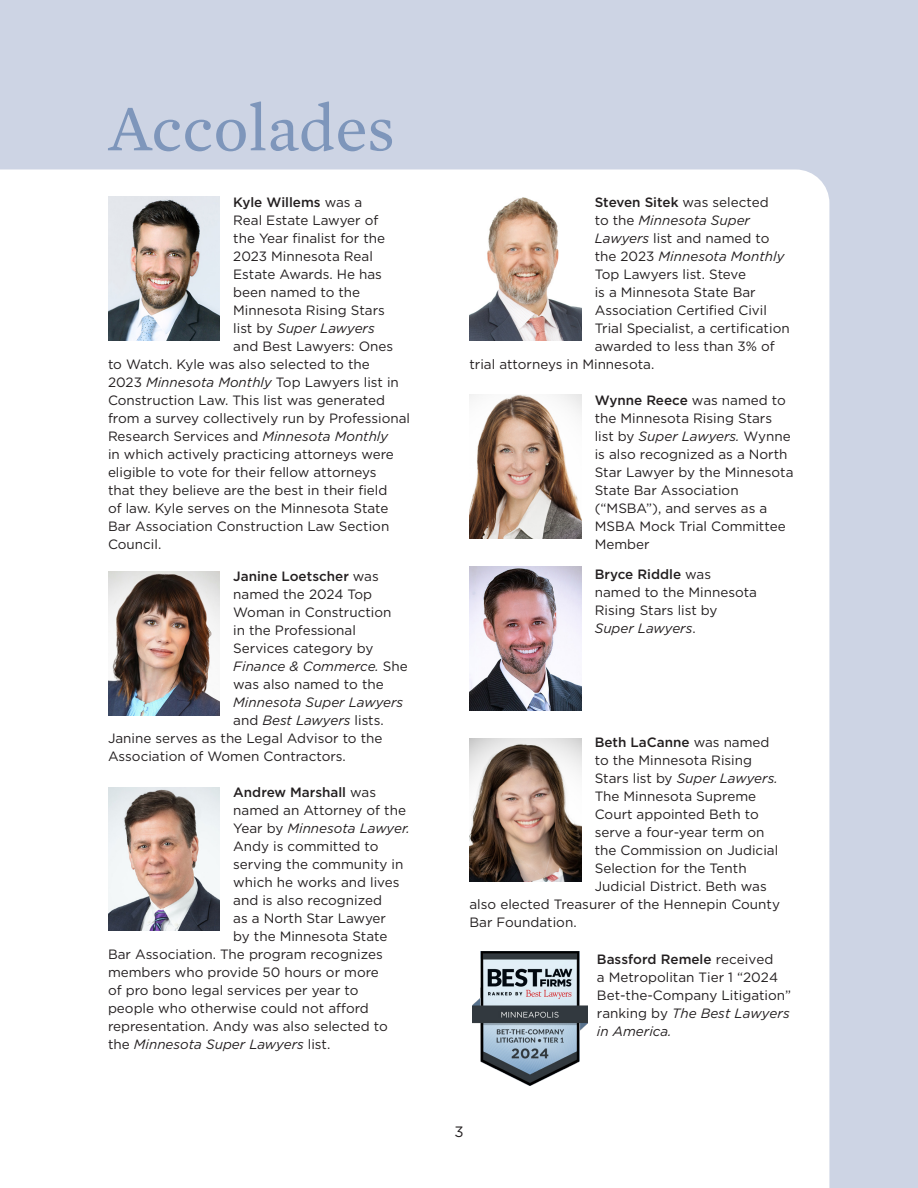
<style>
.page{position:relative;width:918px;height:1188px;background:#cdd4e4}
.page>*{position:absolute;margin:0;border:0;box-sizing:border-box;transform-origin:0 0}
.t1{font:66px "Mercury Text G2";color:#7e96bb}
.t2{font:15px "Gotham";color:#231f20}
.t3{font:13.5px/18px "Gotham";color:#231f20}
.t4{font:italic 13.5px "Gotham";color:#231f20}
.t5{font:500 13.5px "Gotham";color:#231f20}
.s1{font-weight:400}
.s2{font-style:normal}
.s3{font-style:italic}
.s4{font-weight:500}
</style>
<div class="page">
<div style="left:0;top:170px;width:829px;height:1018px;background:#fff"></div>
<img style="left:108px;top:196px;width:112px;height:144px">
<img style="left:108px;top:787px;width:112px;height:144px">
<img style="left:470px;top:196px;width:111px;height:144px">
<img style="left:470px;top:567px;width:111px;height:144px">
<img style="left:470px;top:738px;width:111px;height:144px">
<img style="left:470px;top:394px;width:111px;height:144px">
<img style="left:108px;top:572px;width:112px;height:144px">
<img style="left:473px;top:951px;width:114px;height:134px">
<p class="t1" style="left:108px;top:81px;width:288px">Accolades</p>
<p class="t5" style="left:233px;top:194px;width:131px">Kyle Willems <span class="s1">was a</span></p>
<p class="t3" style="left:233px;top:211px;width:147px">Real Estate Lawyer of</p>
<p class="t3" style="left:233px;top:229px;width:153px">the Year finalist for the</p>
<p class="t3" style="left:233px;top:247px;width:141px">2023 Minnesota Real</p>
<p class="t3" style="left:233px;top:265px;width:150px">Estate Awards. He has</p>
<p class="t3" style="left:233px;top:283px;width:129px">been named to the</p>
<p class="t3" style="left:233px;top:301px;width:153px">Minnesota Rising Stars</p>
<p class="t4" style="left:233px;top:320px;width:143px"><span class="s2">list by</span> Super Lawyers</p>
<p class="t3" style="left:233px;top:337px;width:162px">and Best Lawyers: Ones</p>
<p class="t3" style="left:108px;top:355px;width:263px">to Watch. Kyle was also selected to the</p>
<p class="t3" style="left:108px;top:373px;width:292px">2023 <span class="s3">Minnesota Monthly</span> Top Lawyers list in</p>
<p class="t3" style="left:108px;top:391px;width:279px">Construction Law. This list was generated</p>
<p class="t3" style="left:108px;top:409px;width:304px">from a survey collectively run by Professional</p>
<p class="t3" style="left:108px;top:427px;width:282px">Research Services and <span class="s3">Minnesota Monthly</span></p>
<p class="t3" style="left:108px;top:445px;width:287px">in which actively practicing attorneys were</p>
<p class="t3" style="left:108px;top:463px;width:270px">eligible to vote for their fellow attorneys</p>
<p class="t3" style="left:108px;top:481px;width:281px">that they believe are the best in their field</p>
<p class="t3" style="left:108px;top:499px;width:282px">of law. Kyle serves on the Minnesota State</p>
<p class="t3" style="left:108px;top:517px;width:283px">Bar Association Construction Law Section</p>
<p class="t3" style="left:108px;top:535px;width:55px">Council.</p>
<p class="t5" style="left:233px;top:567px;width:147px">Janine Loetscher <span class="s1">was</span></p>
<p class="t3" style="left:233px;top:585px;width:140px">named the 2024 Top</p>
<p class="t3" style="left:233px;top:603px;width:160px">Woman in Construction</p>
<p class="t3" style="left:233px;top:621px;width:124px">in the Professional</p>
<p class="t3" style="left:233px;top:639px;width:142px">Services category by</p>
<p class="t4" style="left:233px;top:657px;width:176px">Finance &amp; Commerce. <span class="s2">She</span></p>
<p class="t3" style="left:233px;top:675px;width:152px">was also named to the</p>
<p class="t4" style="left:233px;top:693px;width:172px">Minnesota Super Lawyers</p>
<p class="t4" style="left:233px;top:711px;width:152px"><span class="s2">and</span> Best Lawyers <span class="s2">lists.</span></p>
<p class="t3" style="left:108px;top:729px;width:276px">Janine serves as the Legal Advisor to the</p>
<p class="t3" style="left:108px;top:747px;width:239px">Association of Women Contractors.</p>
<p class="t5" style="left:233px;top:783px;width:144px">Andrew Marshall <span class="s1">was</span></p>
<p class="t3" style="left:233px;top:801px;width:174px">named an Attorney of the</p>
<p class="t4" style="left:233px;top:819px;width:178px"><span class="s2">Year by</span> Minnesota Lawyer.</p>
<p class="t3" style="left:233px;top:837px;width:147px">Andy is committed to</p>
<p class="t3" style="left:233px;top:855px;width:172px">serving the community in</p>
<p class="t3" style="left:233px;top:873px;width:168px">which he works and lives</p>
<p class="t3" style="left:233px;top:891px;width:150px">and is also recognized</p>
<p class="t3" style="left:233px;top:909px;width:154px">as a North Star Lawyer</p>
<p class="t3" style="left:233px;top:927px;width:156px">by the Minnesota State</p>
<p class="t3" style="left:108px;top:945px;width:276px">Bar Association. The program recognizes</p>
<p class="t3" style="left:108px;top:963px;width:272px">members who provide 50 hours or more</p>
<p class="t3" style="left:108px;top:981px;width:252px">of pro bono legal services per year to</p>
<p class="t3" style="left:108px;top:999px;width:262px">people who otherwise could not afford</p>
<p class="t3" style="left:108px;top:1017px;width:281px">representation. Andy was also selected to</p>
<p class="t4" style="left:108px;top:1035px;width:224px"><span class="s2">the</span> Minnesota Super Lawyers <span class="s2">list.</span></p>
<p class="t5" style="left:595px;top:194px;width:175px">Steven Sitek <span class="s1">was selected</span></p>
<p class="t4" style="left:595px;top:212px;width:157px"><span class="s2">to the</span> Minnesota Super</p>
<p class="t3" style="left:595px;top:229px;width:176px"><span class="s3">Lawyers</span> list and named to</p>
<p class="t4" style="left:595px;top:248px;width:191px"><span class="s2">the 2023</span> Minnesota Monthly</p>
<p class="t3" style="left:595px;top:265px;width:153px">Top Lawyers list. Steve</p>
<p class="t3" style="left:595px;top:283px;width:162px">is a Minnesota State Bar</p>
<p class="t3" style="left:595px;top:301px;width:174px">Association Certified Civil</p>
<p class="t3" style="left:595px;top:319px;width:196px">Trial Specialist, a certification</p>
<p class="t3" style="left:595px;top:337px;width:182px">awarded to less than 3% of</p>
<p class="t3" style="left:470px;top:355px;width:186px">trial attorneys in Minnesota.</p>
<p class="t3" style="left:595px;top:391px;width:200px"><span class="s4">Wynne Reece</span> was named to the Minnesota Rising Stars list by <span class="s3">Super Lawyers.</span> Wynne is also recognized as a North<br>Star Lawyer by the Minnesota<br>State Bar Association (“MSBA”), and serves as a<br>MSBA Mock Trial Committee<br>Member</p>
<p class="t3" style="left:595px;top:565px;width:164px"><span class="s4">Bryce Riddle</span> was named to the Minnesota<br>Rising Stars list by<br><span class="s3">Super Lawyers</span>.</p>
<p class="t5" style="left:595px;top:734px;width:176px">Beth LaCanne <span class="s1">was named</span></p>
<p class="t3" style="left:595px;top:751px;width:159px">to the Minnesota Rising</p>
<p class="t4" style="left:595px;top:770px;width:184px"><span class="s2">Stars list by</span> Super Lawyers.</p>
<p class="t3" style="left:595px;top:787px;width:163px">The Minnesota Supreme</p>
<p class="t3" style="left:595px;top:805px;width:166px">Court appointed Beth to</p>
<p class="t3" style="left:595px;top:823px;width:171px">serve a four-year term on</p>
<p class="t3" style="left:595px;top:841px;width:185px">the Commission on Judicial</p>
<p class="t3" style="left:595px;top:859px;width:153px">Selection for the Tenth</p>
<p class="t3" style="left:595px;top:877px;width:174px">Judicial District. Beth was</p>
<p class="t3" style="left:470px;top:895px;width:312px">also elected Treasurer of the Hennepin County</p>
<p class="t3" style="left:470px;top:913px;width:109px">Bar Foundation.</p>
<p class="t3" style="left:597px;top:950px;width:196px"><span class="s4">Bassford Remele</span> received<br>a Metropolitan Tier 1 “2024<br>Bet-the-Company Litigation” ranking by <span class="s3">The Best Lawyers in America.</span></p>
<p class="t2" style="left:454px;top:1122px;width:11px">3</p>
</div>
